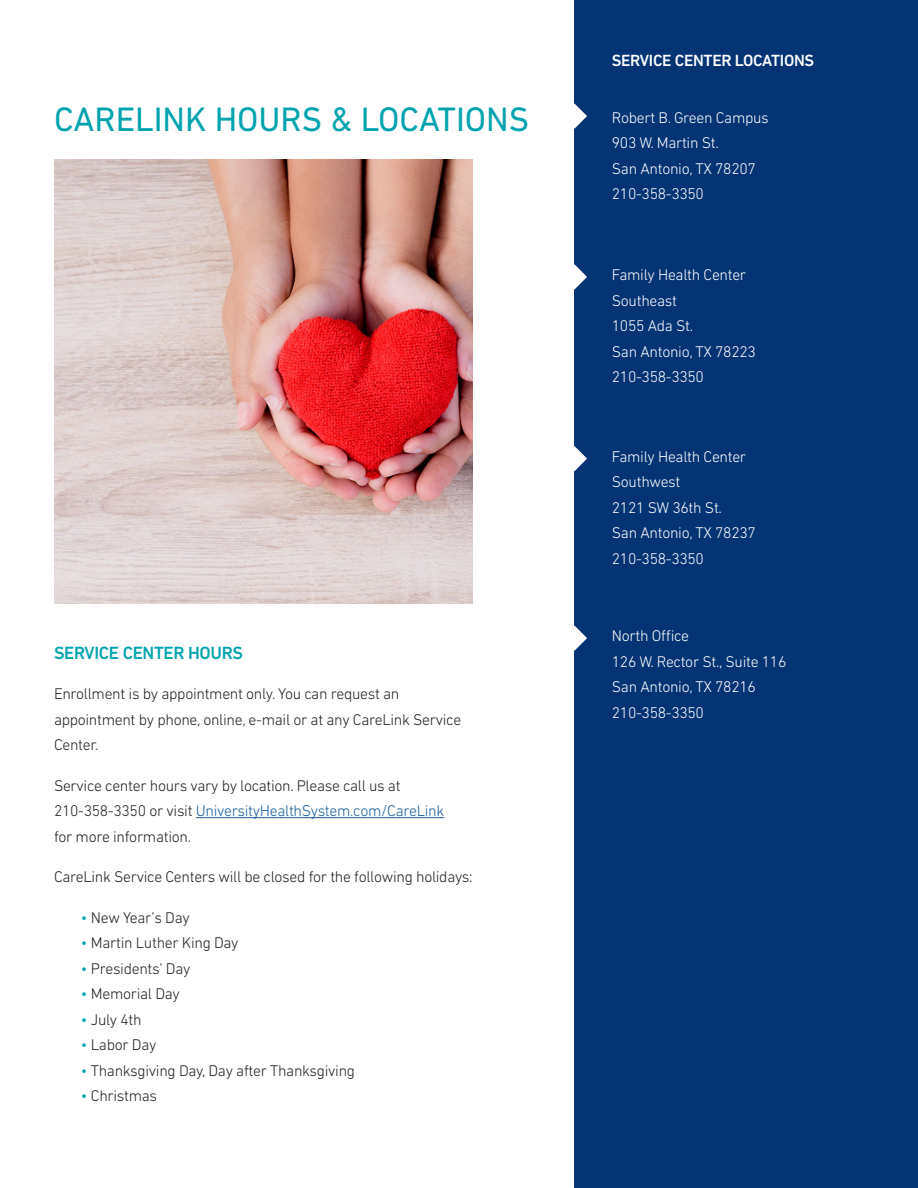
<style>
.page{position:relative;width:918px;height:1188px;background:#fff}
.page>*{position:absolute;margin:0;border:0;box-sizing:border-box;transform-origin:0 0}
.t1{font:34.5px "DIN Next LT Pro";color:#00a3ae}
.t2{font:500 18px "DIN Next LT Pro";letter-spacing:-.02em;color:#00a3ae}
.t3{font:500 16.5px "DIN Next LT Pro";letter-spacing:-.02em;color:#fff}
.t4{font:300 15.75px/25.5px "DIN Next LT Pro";letter-spacing:-.02em;color:#231f20}
.t5{font:300 15.75px/25.5px "DIN Next LT Pro";letter-spacing:-.02em;color:#fff}
.s1{color:#175d9e}
.s2{color:#00a3ae}
</style>
<div class="page">
<div style="left:574px;top:0;width:344px;height:1188px;background:#053474"></div>
<hr style="left:196px;top:817px;width:248px;height:1px;background:#175d9e">
<svg style="left:574px;top:104px;width:13px;height:25px"></svg>
<img style="left:54px;top:159px;width:418px;height:445px">
<svg style="left:574px;top:264px;width:13px;height:26px"></svg>
<svg style="left:574px;top:446px;width:13px;height:25px"></svg>
<svg style="left:574px;top:626px;width:13px;height:25px"></svg>
<h1 class="t1" style="left:54px;top:100px;width:477px">CARELINK HOURS &amp; LOCATIONS</h1>
<p class="t2" style="left:54px;top:642px;width:191px">SERVICE CENTER HOURS</p>
<p class="t4" style="left:54px;top:681px;width:409px">Enrollment is by appointment only. You can request an appointment by phone, online, e-mail or at any CareLink Service<br>Center.</p>
<p class="t4" style="left:54px;top:772px;width:392px">Service center hours vary by location. Please call us at<br>210-358-3350 or visit <span class="s1">UniversityHealthSystem.com/CareLink </span>for more information.</p>
<p class="t4" style="left:54px;top:864px;width:420px">CareLink Service Centers will be closed for the following holidays:</p>
<p class="t4" style="left:81px;top:904px;width:110px"><span class="s2">•</span> New Year’s Day</p>
<p class="t4" style="left:81px;top:930px;width:159px"><span class="s2">•</span> Martin Luther King Day</p>
<p class="t4" style="left:81px;top:955px;width:111px"><span class="s2">•</span> Presidents’ Day</p>
<p class="t4" style="left:81px;top:981px;width:100px"><span class="s2">•</span> Memorial Day</p>
<p class="t4" style="left:81px;top:1006px;width:62px"><span class="s2">•</span> July 4th</p>
<p class="t4" style="left:81px;top:1032px;width:77px"><span class="s2">•</span> Labor Day</p>
<p class="t4" style="left:81px;top:1057px;width:276px"><span class="s2">•</span> Thanksgiving Day, Day after Thanksgiving</p>
<p class="t4" style="left:81px;top:1083px;width:78px"><span class="s2">•</span> Christmas</p>
<p class="t3" style="left:612px;top:51px;width:204px">SERVICE CENTER LOCATIONS</p>
<p class="t5" style="left:612px;top:105px;width:159px">Robert B. Green Campus<br>903 W. Martin St.<br>San Antonio, TX 78207<br>210-358-3350</p>
<p class="t5" style="left:612px;top:262px;width:146px">Family Health Center<br>Southeast<br>1055 Ada St.<br>San Antonio, TX 78223<br>210-358-3350</p>
<p class="t5" style="left:612px;top:444px;width:146px">Family Health Center<br>Southwest<br>2121 SW 36th St.<br>San Antonio, TX 78237<br>210-358-3350</p>
<p class="t5" style="left:612px;top:623px;width:176px">North Ofce<br>126 W. Rector St., Suite 116<br>San Antonio, TX 78216<br>210-358-3350</p>
</div>
